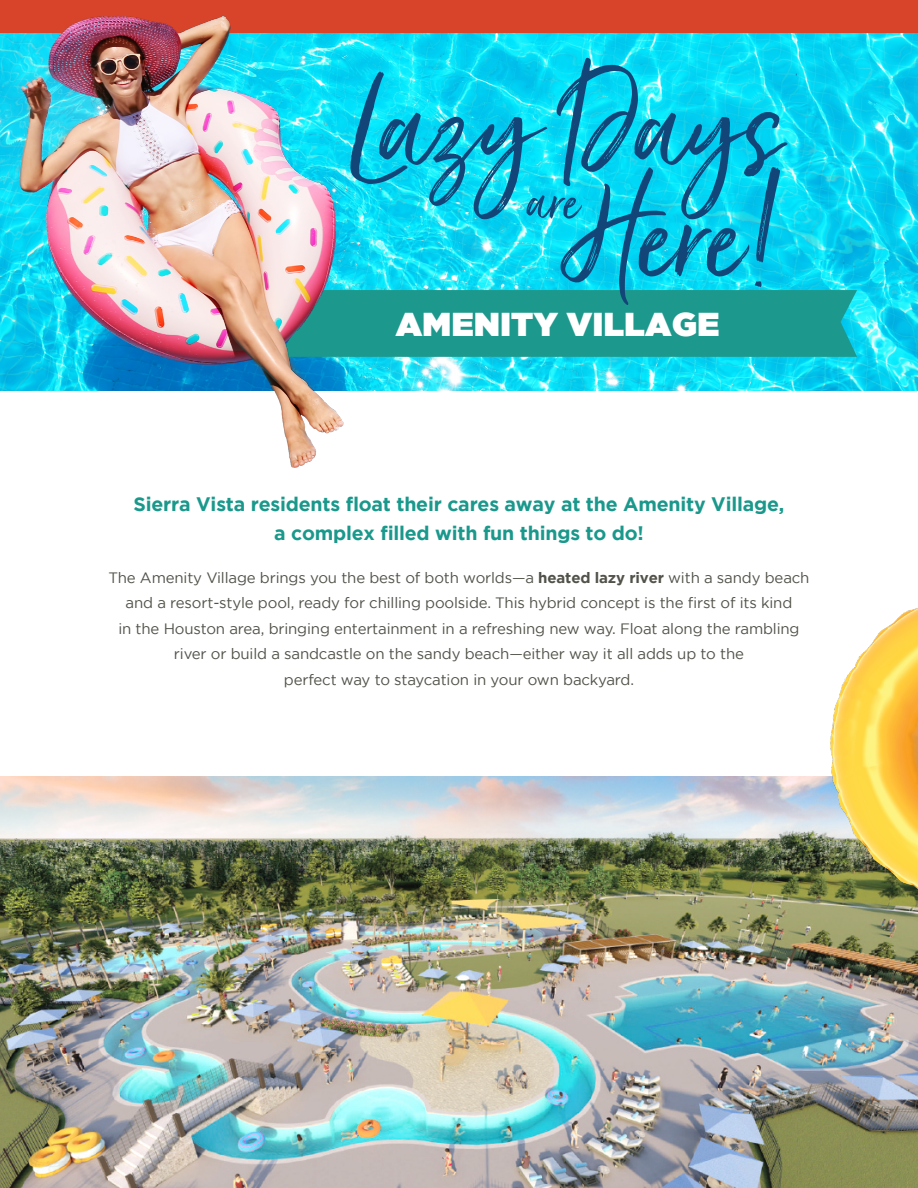
<style>
.page{position:relative;width:918px;height:1188px;background:#fff}
.page>*{position:absolute;margin:0;border:0;box-sizing:border-box;transform-origin:0 0}
.t1{font:161.1px "Just Lovely";color:#134678}
.t2{font:70.05px "Just Lovely";color:#134678}
.t3{font:900 33px "Gotham";letter-spacing:.015em;color:#fff}
.t4{font:700 19.5px/28.5px "Gotham";letter-spacing:-.01em;color:#19988b;text-align:center}
.t5{font:15px/25.5px "Gotham";letter-spacing:-.01em;color:#52524a;text-align:center}
.s1{font-weight:700}
</style>
<div class="page">
<img style="left:0;top:32px;width:918px;height:358px">
<img style="left:0;top:777px;width:918px;height:411px">
<div style="left:0;top:0;width:918px;height:32px;background:#d84429"></div>
<img style="left:789px;top:609px;width:125px;height:313px">
<div style="left:365px;top:290px;width:492px;height:67px;background:#1d988c"></div>
<img style="left:16px;top:16px;width:349px;height:452px">
<hr style="left:914px;top:189px;width:4px;height:776px;background:#000;opacity:.27">
<img style="left:914px;top:193px;width:4px;height:734px">
<h1 class="t1" style="left:349px;top:29px;width:434px">Lazy Days</h1>
<h1 class="t1" style="left:568px;top:139px;width:216px">Here!</h1>
<h2 class="t2" style="left:527px;top:159px;width:53px">are</h2>
<h3 class="t3" style="left:396px;top:305px;width:325px">AMENITY VILLAGE</h3>
<h3 class="t4" style="left:134px;top:490px;width:652px">Sierra Vista residents float their cares away at the Amenity Village, a complex filled with fun things to do!</h3>
<p class="t5" style="left:108px;top:564px;width:703px">The Amenity Village brings you the best of both worlds—a <span class="s1">heated lazy river</span> with a sandy beach and a resort-style pool, ready for chilling poolside. This hybrid concept is the first of its kind<br>in the Houston area, bringing entertainment in a refreshing new way. Float along the rambling river or build a sandcastle on the sandy beach—either way it all adds up to the<br>perfect way to staycation in your own backyard.</p>
</div>
